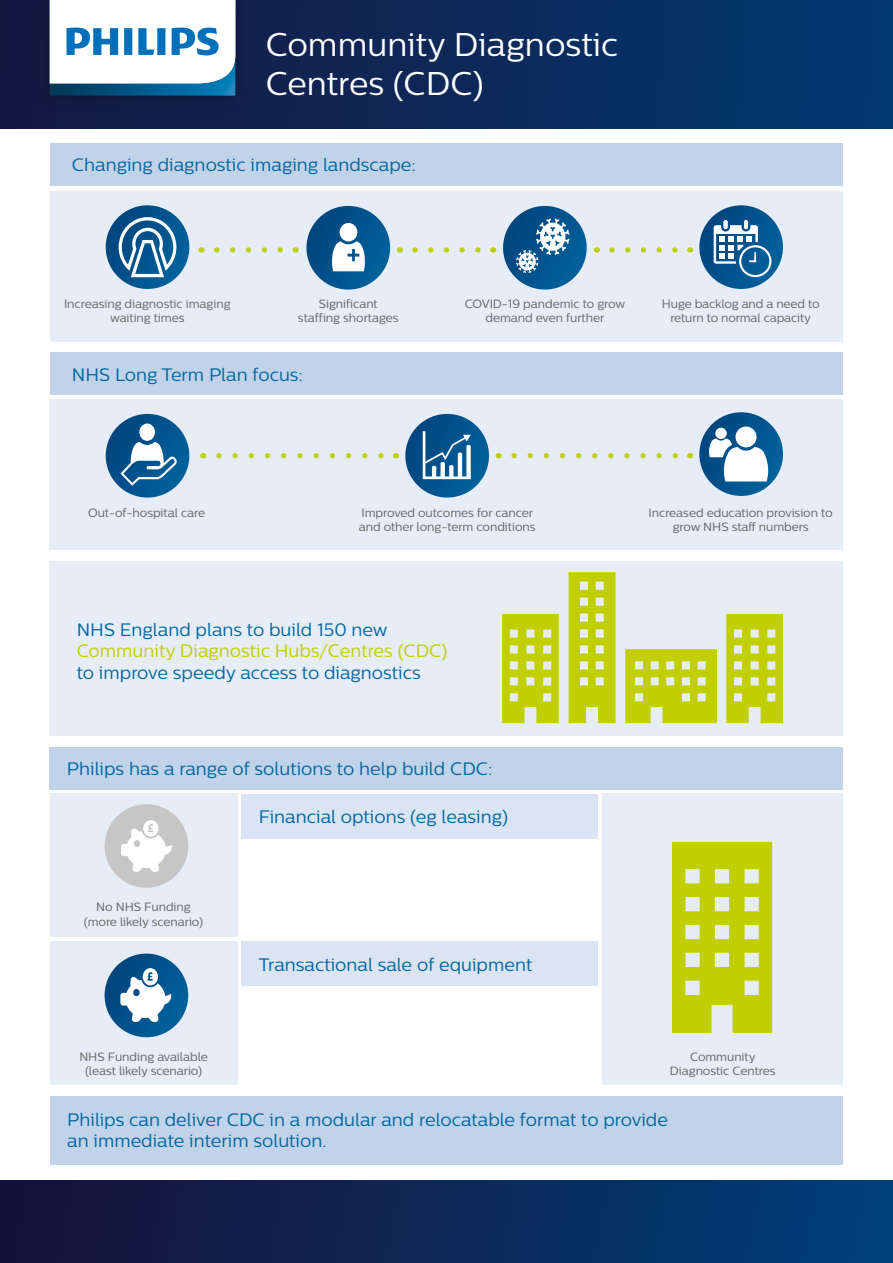
<style>
.page{position:relative;width:893px;height:1263px;background:#fff}
.page>*{position:absolute;margin:0;border:0;box-sizing:border-box;transform-origin:0 0}
.t1{font:32.85px/39.3px "Centrale Sans";color:#fff}
.t2{font:18px/21px "Centrale Sans";color:#0067a2}
.t3{font:12px/14.2px "Centrale Sans";letter-spacing:-.005em;color:#646363;text-align:center}
.s1{color:#c1ce00}
</style>
<div class="page">
<div style="left:50px;top:941px;width:187px;height:144px;background:#e6edf7"></div>
<div style="left:50px;top:793px;width:187px;height:144px;background:#e6edf7"></div>
<div style="left:50px;top:191px;width:793px;height:151px;background:#e6edf7"></div>
<svg style="left:217px;top:247px;width:66px;height:6px"></svg>
<div style="left:0;top:0;width:893px;height:129px;background:linear-gradient(to right,#181842,#00396f)"></div>
<div style="left:50px;top:399px;width:793px;height:151px;background:#e6edf7"></div>
<div style="left:50px;top:143px;width:793px;height:43px;background:#c1d3e8"></div>
<svg style="left:415px;top:247px;width:66px;height:6px"></svg>
<svg style="left:612px;top:247px;width:66px;height:6px"></svg>
<svg style="left:219px;top:453px;width:165px;height:5px"></svg>
<svg style="left:514px;top:453px;width:164px;height:5px"></svg>
<div style="left:0;top:1180px;width:893px;height:83px;background:linear-gradient(to right,#191138,#003f79)"></div>
<svg style="left:699px;top:412px;width:84px;height:84px;background:#095991"></svg>
<svg style="left:503px;top:206px;width:84px;height:84px;background:#065890"></svg>
<svg style="left:516px;top:218px;width:53px;height:55px;background:#4e86ae"></svg>
<svg style="left:306px;top:206px;width:84px;height:84px;background:#06568e"></svg>
<div style="left:340px;top:223px;width:17px;height:18px;background:#fff;border-radius:50%"></div>
<svg style="left:332px;top:241px;width:33px;height:30px"></svg>
<svg style="left:699px;top:205px;width:84px;height:84px;background:#09588f"></svg>
<svg style="left:714px;top:220px;width:57px;height:57px;background:#508ab1"></svg>
<img style="left:27px;top:0;width:231px;height:118px">
<svg style="left:50px;top:0;width:185px;height:96px"></svg>
<svg style="left:106px;top:414px;width:83px;height:84px;background:#03548c"></svg>
<div style="left:139px;top:423px;width:16px;height:18px;background:#fff;border-radius:50%"></div>
<svg style="left:120px;top:442px;width:57px;height:44px;background:#518bb2"></svg>
<div style="left:50px;top:353px;width:793px;height:42px;background:#c1d3e8"></div>
<div style="left:50px;top:562px;width:793px;height:174px;background:#e6edf7"></div>
<svg style="left:105px;top:953px;width:83px;height:84px;background:#04568e"></svg>
<svg style="left:120px;top:968px;width:51px;height:54px;background:#8bb0ca"></svg>
<div style="left:105px;top:804px;width:83px;height:84px;background:#c6c6c6;border-radius:50%"></div>
<svg style="left:121px;top:820px;width:51px;height:52px"></svg>
<div style="left:242px;top:793px;width:356px;height:45px;background:#dae4f2"></div>
<div style="left:242px;top:941px;width:356px;height:45px;background:#dae4f2"></div>
<svg style="left:405px;top:414px;width:84px;height:84px;background:#06578f"></svg>
<svg style="left:422px;top:430px;width:50px;height:49px;background:#2c709f"></svg>
<hr style="left:432px;top:466px;width:4px;height:12px;background:#fff;border-radius:2px">
<svg style="left:441px;top:462px;width:4px;height:16px"></svg>
<svg style="left:449px;top:465px;width:4px;height:13px"></svg>
<hr style="left:458px;top:452px;width:4px;height:26px;background:#fff;border-radius:2px">
<div style="left:466px;top:445px;width:5px;height:33px;background:#fff;border-radius:2px"></div>
<svg style="left:106px;top:205px;width:83px;height:84px;background:#05568f"></svg>
<svg style="left:119px;top:217px;width:57px;height:60px;background:#4f88b0"></svg>
<div style="left:50px;top:747px;width:793px;height:42px;background:#c1d3e8"></div>
<svg style="left:625px;top:649px;width:92px;height:74px;background:#c6d226"></svg>
<svg style="left:502px;top:614px;width:57px;height:109px;background:#c7d32d"></svg>
<svg style="left:568px;top:572px;width:48px;height:151px;background:#c7d32a"></svg>
<svg style="left:726px;top:614px;width:57px;height:109px;background:#c7d32d"></svg>
<div style="left:735px;top:426px;width:21px;height:21px;background:#fff;border-radius:50%"></div>
<svg style="left:709px;top:439px;width:59px;height:42px;background:#b5ccdc"></svg>
<div style="left:715px;top:428px;width:12px;height:11px;background:#fff;border-radius:50%"></div>
<div style="left:602px;top:793px;width:241px;height:292px;background:#e6edf7"></div>
<svg style="left:672px;top:842px;width:100px;height:191px"></svg>
<div style="left:50px;top:1096px;width:793px;height:68px;background:#c1d3e8"></div>
<p class="t1" style="left:266px;top:24px;width:354px">Community Diagnostic<br>Centres (CDC)</p>
<p class="t2" style="left:72px;top:154px;width:345px">Changing diagnostic imaging landscape:</p>
<p class="t3" style="left:64px;top:297px;width:168px">Increasing diagnostic imaging waiting times</p>
<p class="t3" style="left:298px;top:297px;width:102px">Significant staffing shortages</p>
<p class="t3" style="left:465px;top:297px;width:162px">COVID-19 pandemic to grow demand even further</p>
<p class="t3" style="left:662px;top:297px;width:159px">Huge backlog and a need to return to normal capacity</p>
<p class="t2" style="left:72px;top:364px;width:233px">NHS Long Term Plan focus:</p>
<p class="t3" style="left:88px;top:505px;width:118px">Out-of-hospital care</p>
<p class="t3" style="left:359px;top:505px;width:178px;text-align:left">Improved outcomes for cancer and other long-term conditions</p>
<p class="t3" style="left:649px;top:505px;width:186px">Increased education provision to grow NHS staff numbers</p>
<p class="t2" style="left:77px;top:619px;width:372px">NHS England plans to build 150 new<br><span class="s1">Community Diagnostic Hubs/Centres (CDC) </span>to improve speedy access to diagnostics</p>
<p class="t2" style="left:67px;top:758px;width:427px">Philips has a range of solutions to help build CDC:</p>
<p class="t3" style="left:84px;top:900px;width:121px">No NHS Funding (more likely scenario)</p>
<p class="t3" style="left:79px;top:1049px;width:130px">NHS Funding available (least likely scenario)</p>
<p class="t2" style="left:259px;top:806px;width:251px">Financial options (eg leasing)</p>
<p class="t2" style="left:259px;top:953px;width:275px">Transactional sale of equipment</p>
<p class="t3" style="left:670px;top:1049px;width:107px">Community<br>Diagnostic Centres</p>
<p class="t2" style="left:67px;top:1109px;width:602px">Philips can deliver CDC in a modular and relocatable format to provide an immediate interim solution.</p>
</div>
